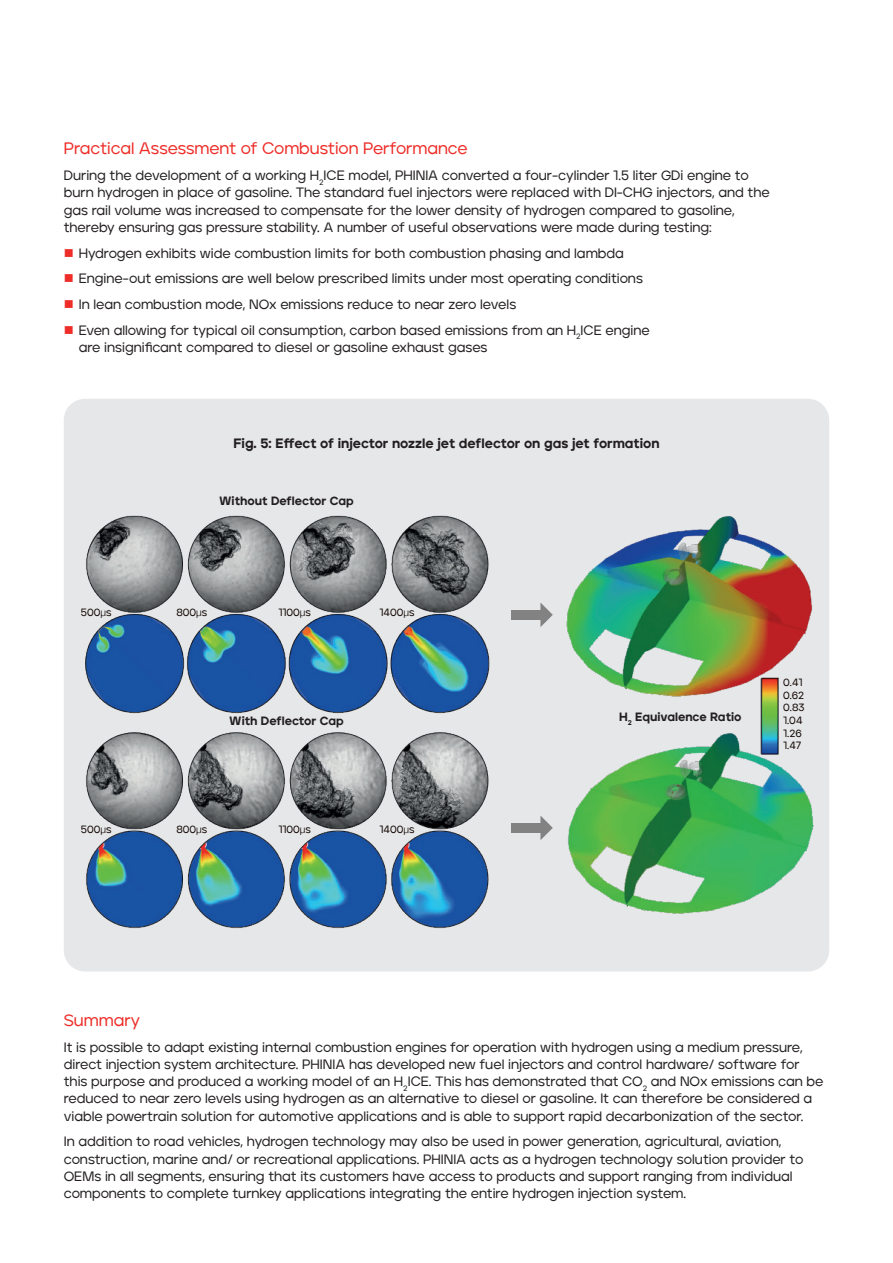
<style>
.page{position:relative;width:893px;height:1263px;background:#fff}
.page>*{position:absolute;margin:0;border:0;box-sizing:border-box;transform-origin:0 0}
.t1{font:500 16.5px "Jeko";letter-spacing:-.005em;color:#ee2d28}
.t2{font:500 13.5px/17.2px "Jeko";letter-spacing:-.005em;color:#231f20}
.t3{font:900 13.5px "Jeko";letter-spacing:-.005em;color:#231f20}
.t4{font:900 12px "Jeko";letter-spacing:-.005em;color:#231f20}
.t5{font:500 10.5px "Jeko";color:#110501}
.s1{color:#ee2d28}
.s2{font-family:"Helvetica Neue";font-weight:300}
</style>
<div class="page">
<div style="left:64px;top:399px;width:765px;height:572px;background:#e6e7e9;border-radius:21px"></div>
<img style="left:85px;top:515px;width:729px;height:414px">
<div style="left:511px;top:610px;width:33px;height:9px;background:#838283"></div>
<svg style="left:540px;top:602px;width:13px;height:25px"></svg>
<div style="left:511px;top:823px;width:33px;height:9px;background:#838283"></div>
<svg style="left:540px;top:815px;width:13px;height:25px"></svg>
<p class="t1" style="left:64px;top:139px;width:405px">Practical Assessment of Combustion Performance</p>
<p class="t2" style="left:64px;top:167px;width:707px">During the development of a working H<sub>2</sub>ICE model, PHINIA converted a four-cylinder 1.5 liter GDi engine to burn hydrogen in place of gasoline. The standard fuel injectors were replaced with DI-CHG injectors, and the gas rail volume was increased to compensate for the lower density of hydrogen compared to gasoline, thereby ensuring gas pressure stability. A number of useful observations were made during testing:</p>
<p class="t2" style="left:64px;top:244px;width:561px"><span class="s1">■</span> Hydrogen exhibits wide combustion limits for both combustion phasing and lambda</p>
<p class="t2" style="left:64px;top:270px;width:581px"><span class="s1">■</span> Engine-out emissions are well below prescribed limits under most operating conditions</p>
<p class="t2" style="left:64px;top:296px;width:454px"><span class="s1">■</span> In lean combustion mode, NOx emissions reduce to near zero levels</p>
<p class="t2" style="left:79px;top:322px;width:572px;text-indent:-15px"><span class="s1">■</span> Even allowing for typical oil consumption, carbon based emissions from an H<sub>2</sub>ICE engine are insignificant compared to diesel or gasoline exhaust gases</p>
<p class="t3" style="left:233px;top:435px;width:428px">Fig. 5: Effect of injector nozzle jet deflector on gas jet formation</p>
<p class="t5" style="left:81px;top:606px;width:32px">500<span class="s2">µ</span>s</p>
<p class="t5" style="left:81px;top:823px;width:32px">500<span class="s2">µ</span>s</p>
<p class="t4" style="left:219px;top:494px;width:136px">Without Deflector Cap</p>
<p class="t5" style="left:176px;top:606px;width:32px">800<span class="s2">µ</span>s</p>
<p class="t5" style="left:279px;top:606px;width:34px">1100<span class="s2">µ</span>s</p>
<p class="t5" style="left:379px;top:606px;width:36px">1400<span class="s2">µ</span>s</p>
<p class="t4" style="left:229px;top:714px;width:116px">With Deflector Cap</p>
<p class="t5" style="left:176px;top:823px;width:32px">800<span class="s2">µ</span>s</p>
<p class="t5" style="left:279px;top:823px;width:34px">1100<span class="s2">µ</span>s</p>
<p class="t5" style="left:379px;top:823px;width:36px">1400<span class="s2">µ</span>s</p>
<p class="t4" style="left:619px;top:709px;width:124px">H<sub>2</sub> Equivalence Ratio</p>
<p class="t5" style="left:783px;top:676px;width:21px">0.41</p>
<p class="t5" style="left:783px;top:689px;width:22px">0.62</p>
<p class="t5" style="left:783px;top:701px;width:23px">0.83</p>
<p class="t5" style="left:783px;top:714px;width:21px">1.04</p>
<p class="t5" style="left:783px;top:727px;width:20px">1.26</p>
<p class="t5" style="left:783px;top:739px;width:20px">1.47</p>
<p class="t1" style="left:64px;top:1010px;width:78px">Summary</p>
<p class="t2" style="left:64px;top:1038px;width:761px">It is possible to adapt existing internal combustion engines for operation with hydrogen using a medium pressure, direct injection system architecture. PHINIA has developed new fuel injectors and control hardware/ software for this purpose and produced a working model of an H<sub>2</sub>ICE. This has demonstrated that CO<sub>2</sub> and NOx emissions can be reduced to near zero levels using hydrogen as an alternative to diesel or gasoline. It can therefore be considered a viable powertrain solution for automotive applications and is able to support rapid decarbonization of the sector.</p>
<p class="t2" style="left:64px;top:1133px;width:741px">In addition to road vehicles, hydrogen technology may also be used in power generation, agricultural, aviation, construction, marine and/ or recreational applications. PHINIA acts as a hydrogen technology solution provider to OEMs in all segments, ensuring that its customers have access to products and support ranging from individual components to complete turnkey applications integrating the entire hydrogen injection system.</p>
</div>
